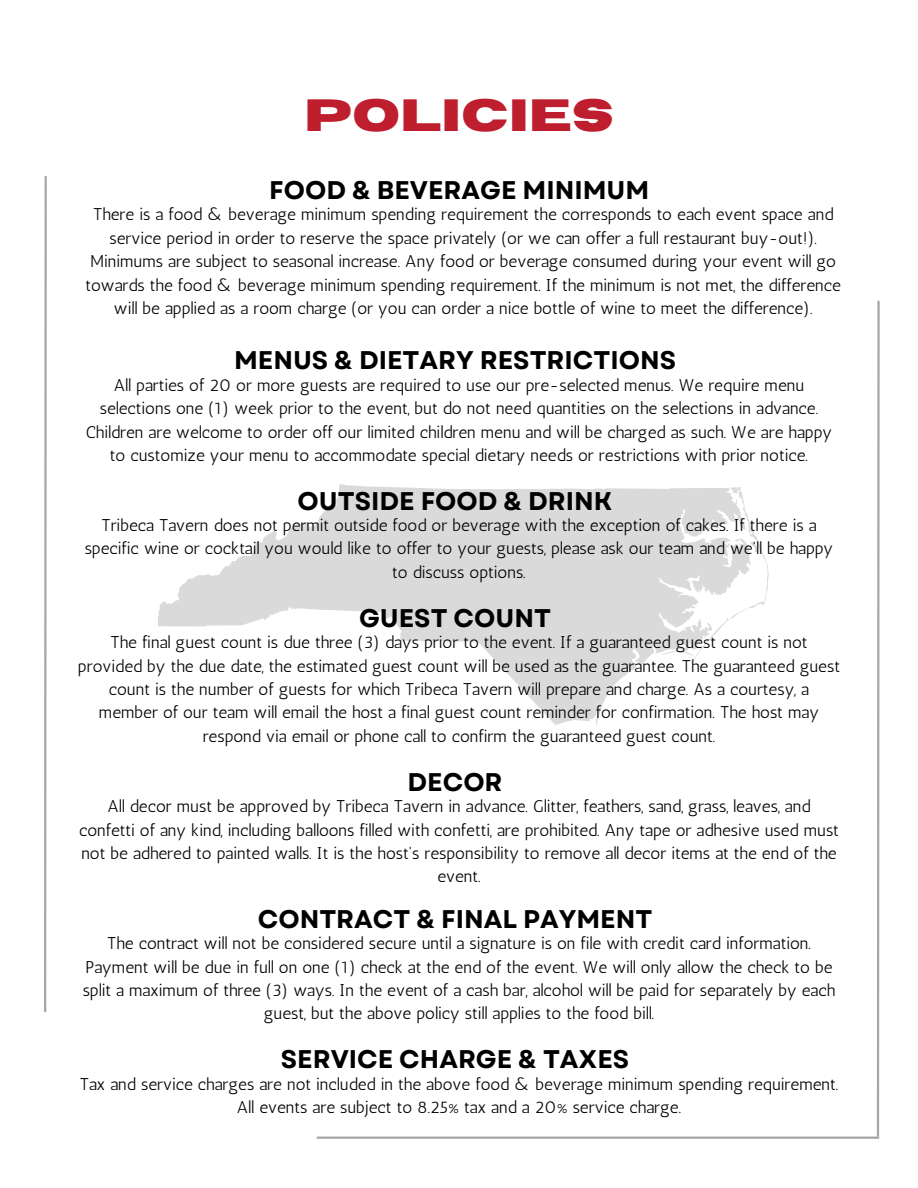
<style>
.page{position:relative;width:918px;height:1188px;background:#fff}
.page>*{position:absolute;margin:0;border:0;box-sizing:border-box;transform-origin:0 0}
.t1{font:700 45px "Horizon";color:#be1e2d}
.t2{font:700 25.5px "Garet";color:#000}
.t3{font:17.1px/23.4px "Antic";color:#000;text-align:center}
</style>
<div class="page">
<svg style="left:158px;top:484px;width:493px;height:242px;fill:#dadada"></svg>
<svg style="left:651px;top:487px;width:118px;height:174px"></svg>
<hr style="left:317px;top:1137px;width:562px;height:2px;background:#a6a6a6">
<svg style="left:876px;top:300px;width:4px;height:839px"></svg>
<svg style="left:44px;top:176px;width:3px;height:836px;background:#bbb"></svg>
<p class="t1" style="left:304px;top:94px;width:311px">POLICIES</p>
<p class="t2" style="left:269px;top:172px;width:382px">FOOD &amp; BEVERAGE MINIMUM</p>
<p class="t3" style="left:85px;top:203px;width:757px">There is a food &amp; beverage minimum spending requirement the corresponds to each event space and service period in order to reserve the space privately (or we can offer a full restaurant buy-out!).<br>Minimums are subject to seasonal increase. Any food or beverage consumed during your event will go towards the food &amp; beverage minimum spending requirement. If the minimum is not met, the difference will be applied as a room charge (or you can order a nice bottle of wine to meet the difference).</p>
<p class="t2" style="left:234px;top:342px;width:444px">MENUS &amp; DIETARY RESTRICTIONS</p>
<p class="t3" style="left:86px;top:373px;width:748px">All parties of 20 or more guests are required to use our pre-selected menus. We require menu selections one (1) week prior to the event, but do not need quantities on the selections in advance.<br>Children are welcome to order off our limited children menu and will be charged as such. We are happy to customize your menu to accommodate special dietary needs or restrictions with prior notice.</p>
<p class="t2" style="left:298px;top:482px;width:316px">OUTSIDE FOOD &amp; DRINK</p>
<p class="t3" style="left:85px;top:513px;width:750px">Tribeca Tavern does not permit outside food or beverage with the exception of cakes. If there is a specific wine or cocktail you would like to offer to your guests, please ask our team and we'll be happy to discuss options.</p>
<p class="t2" style="left:359px;top:600px;width:193px">GUEST COUNT</p>
<p class="t3" style="left:78px;top:631px;width:764px">The final guest count is due three (3) days prior to the event. If a guaranteed guest count is not provided by the due date, the estimated guest count will be used as the guarantee. The guaranteed guest count is the number of guests for which Tribeca Tavern will prepare and charge. As a courtesy, a member of our team will email the host a final guest count reminder for confirmation. The host may respond via email or phone call to confirm the guaranteed guest count.</p>
<p class="t2" style="left:408px;top:764px;width:97px">DECOR</p>
<p class="t3" style="left:79px;top:795px;width:761px">All decor must be approved by Tribeca Tavern in advance. Glitter, feathers, sand, grass, leaves, and confetti of any kind, including balloons filled with confetti, are prohibited. Any tape or adhesive used must not be adhered to painted walls. It is the host's responsibility to remove all decor items at the end of the event.</p>
<p class="t2" style="left:258px;top:901px;width:396px">CONTRACT &amp; FINAL PAYMENT</p>
<p class="t3" style="left:83px;top:932px;width:754px">The contract will not be considered secure until a signature is on file with credit card information.<br>Payment will be due in full on one (1) check at the end of the event. We will only allow the check to be split a maximum of three (3) ways. In the event of a cash bar, alcohol will be paid for separately by each guest, but the above policy still applies to the food bill.</p>
<p class="t2" style="left:281px;top:1041px;width:350px">SERVICE CHARGE &amp; TAXES</p>
<p class="t3" style="left:80px;top:1072px;width:760px">Tax and service charges are not included in the above food &amp; beverage minimum spending requirement.<br>All events are subject to 8.25% tax and a 20% service charge.</p>
</div>
